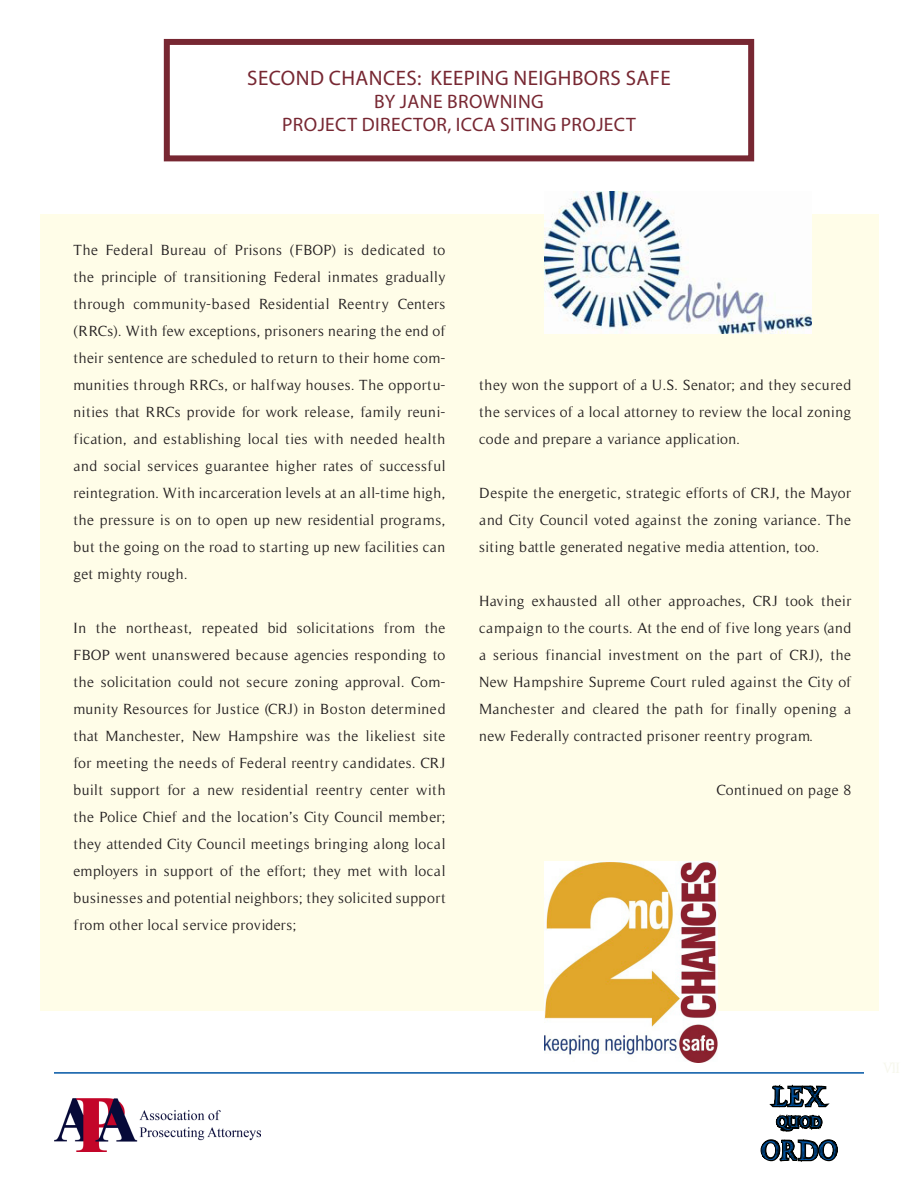
<style>
.page{position:relative;width:918px;height:1188px;background:#fff}
.page>*{position:absolute;margin:0;border:0;box-sizing:border-box;transform-origin:0 0}
.t1{font:27px "SPQR";color:#0155a5}
.t2{font:21px "Myriad Pro";letter-spacing:.02em;color:#772732}
.t3{font:19.5px "Myriad Pro";letter-spacing:.02em;color:#772732}
.t4{font:15px/27px "Timeless";letter-spacing:.025em;color:#231f20;text-align:justify}
.t5{font:15px "SPQR";color:#0155a5}
</style>
<div class="page">
<hr style="left:54px;top:1072px;width:810px;height:2px;background:#0155a5">
<img style="left:54px;top:1099px;width:207px;height:52px">
<svg style="left:758px;top:1072px;width:99px;height:90px"></svg>
<div style="left:40px;top:214px;width:838px;height:797px;background:#fffde8"></div>
<div style="left:164px;top:39px;width:590px;height:122px;border:6px solid #772732"></div>
<img style="left:544px;top:191px;width:267px;height:143px">
<img style="left:544px;top:861px;width:173px;height:201px">
<p class="t2" style="left:247px;top:65px;width:425px">SECOND CHANCES: KEEPING NEIGHBORS SAFE</p>
<p class="t3" style="left:374px;top:89px;width:171px">BY JANE BROWNING</p>
<p class="t3" style="left:282px;top:113px;width:355px">PROJECT DIRECTOR, ICCA SITING PROJECT</p>
<p class="t4" style="left:73px;top:236px;width:374px">The Federal Bureau of Prisons (FBOP) is dedicated to the principle of transitioning Federal inmates gradually through community-based Residential Reentry Centers (RRCs). With few exceptions, prisoners nearing the end of their sentence are scheduled to return to their home com&shy;munities through RRCs, or halfway houses. The opportu&shy;nities that RRCs provide for work release, family reuni&shy;fication, and establishing local ties with needed health and social services guarantee higher rates of successful reintegration. With incarceration levels at an all-time high, the pressure is on to open up new residential programs, but the going on the road to starting up new facilities can get mighty rough.</p>
<p class="t4" style="left:73px;top:614px;width:374px">In the northeast, repeated bid solicitations from the FBOP went unanswered because agencies responding to the solicitation could not secure zoning approval. Com&shy;munity Resources for Justice (CRJ) in Boston determined that Manchester, New Hampshire was the likeliest site for meeting the needs of Federal reentry candidates. CRJ built support for a new residential reentry center with the Police Chief and the location’s City Council member; they attended City Council meetings bringing along local employers in support of the effort; they met with local businesses and potential neighbors; they solicited support from other local service providers;</p>
<p class="t4" style="left:479px;top:371px;width:374px">they won the support of a U.S. Senator; and they secured the services of a local attorney to review the local zoning code and prepare a variance application.</p>
<p class="t4" style="left:479px;top:479px;width:374px">Despite the energetic, strategic efforts of CRJ, the Mayor and City Council voted against the zoning variance. The siting battle generated negative media attention, too.</p>
<p class="t4" style="left:479px;top:587px;width:374px">Having exhausted all other approaches, CRJ took their campaign to the courts. At the end of five long years (and a serious financial investment on the part of CRJ), the New Hampshire Supreme Court ruled against the City of Manchester and cleared the path for finally opening a new Federally contracted prisoner reentry program.</p>
<p class="t4" style="left:717px;top:776px;width:136px">Continued on page 8</p>
<h1 class="t1" style="left:772px;top:1081px;width:56px">LEX</h1>
<p class="t5" style="left:777px;top:1114px;width:46px">QUOD</p>
<h1 class="t1" style="left:761px;top:1135px;width:78px">ORDO</h1>
</div>
